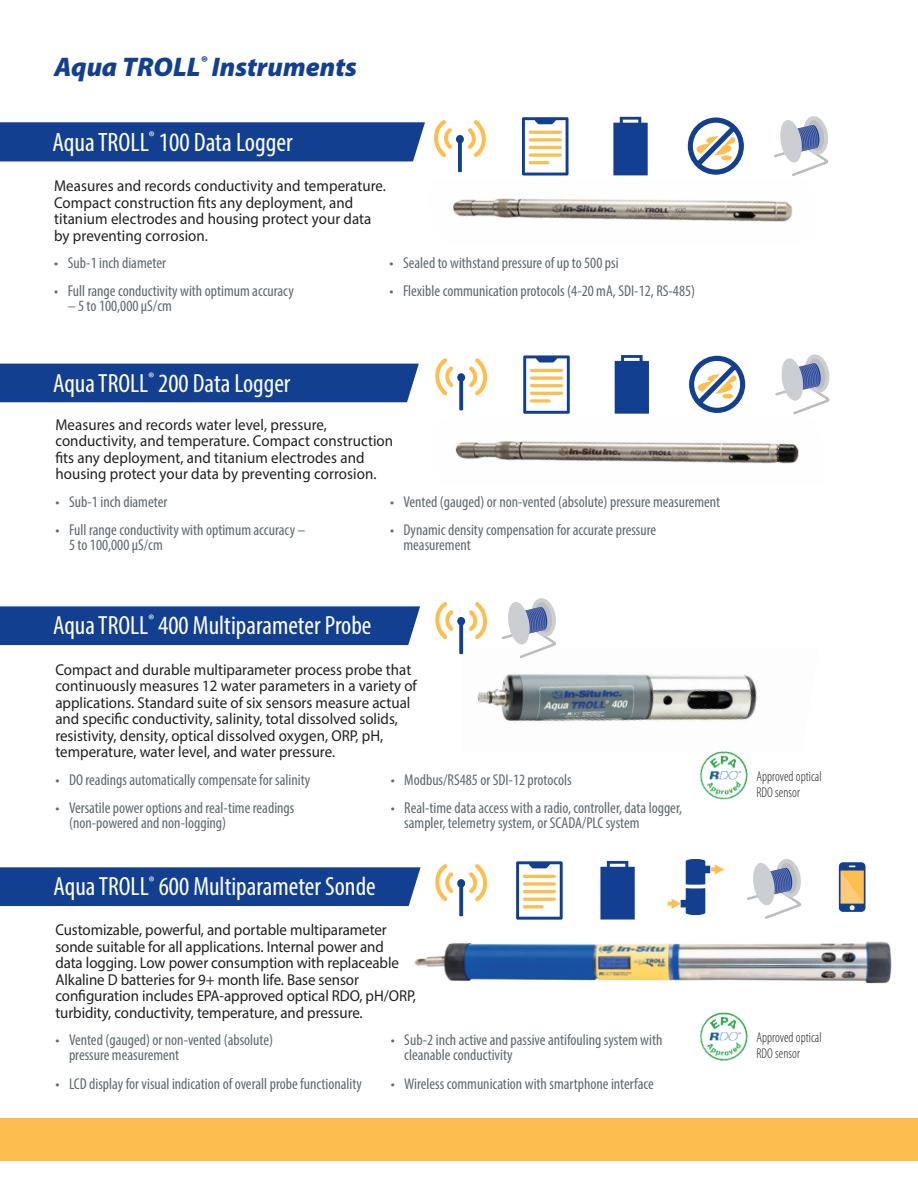
<style>
.page{position:relative;width:918px;height:1188px;background:#fff}
.page>*{position:absolute;margin:0;border:0;box-sizing:border-box;transform-origin:0 0}
.t1{font:italic 900 27px "Myriad Pro";color:#123f90}
.t2{font:condensed 26.7px "Myriad Pro";color:#fff}
.t3{font:condensed 26.4px "Myriad Pro";color:#fff}
.t4{font:15.75px/16.5px "Myriad Pro";color:#231f20;scale:.95 1}
.t5{font:condensed 15.75px/15px "Myriad Pro";color:#5f696f}
.t6{font:300 condensed 14.25px/15.8px "Myriad Pro";letter-spacing:.005em;color:#231f20;scale:.95 1}
</style>
<div class="page">
<div style="left:0;top:1119px;width:918px;height:42px;background:#fdbe4f"></div>
<img style="left:414px;top:941px;width:478px;height:43px">
<img style="left:461px;top:654px;width:296px;height:68px">
<svg style="left:502px;top:598px;width:55px;height:60px"></svg>
<svg style="left:747px;top:859px;width:54px;height:60px"></svg>
<svg style="left:774px;top:116px;width:55px;height:60px"></svg>
<svg style="left:434px;top:120px;width:52px;height:52px"></svg>
<svg style="left:435px;top:602px;width:52px;height:52px"></svg>
<div style="left:0;top:122px;width:425px;height:39px;background:#123f90"></div>
<img style="left:452px;top:198px;width:341px;height:24px">
<div style="left:0;top:867px;width:421px;height:39px;background:#123f90"></div>
<div style="left:0;top:364px;width:419px;height:38px;background:#123f90"></div>
<img style="left:455px;top:441px;width:344px;height:23px">
<div style="left:0;top:606px;width:420px;height:39px;background:#123f90"></div>
<svg style="left:839px;top:862px;width:26px;height:50px"></svg>
<svg style="left:668px;top:859px;width:56px;height:56px"></svg>
<svg style="left:688px;top:118px;width:56px;height:57px"></svg>
<svg style="left:522px;top:117px;width:47px;height:59px"></svg>
<svg style="left:613px;top:117px;width:35px;height:58px;background:#244e98"></svg>
<svg style="left:775px;top:354px;width:55px;height:61px"></svg>
<svg style="left:435px;top:358px;width:52px;height:53px"></svg>
<svg style="left:689px;top:356px;width:56px;height:57px"></svg>
<svg style="left:523px;top:355px;width:47px;height:59px"></svg>
<svg style="left:615px;top:355px;width:34px;height:59px;background:#224b97"></svg>
<svg style="left:435px;top:864px;width:52px;height:53px"></svg>
<svg style="left:516px;top:861px;width:47px;height:59px"></svg>
<svg style="left:600px;top:861px;width:35px;height:59px;background:#264f99"></svg>
<img style="left:709px;top:1012px;width:30px;height:6px">
<img style="left:699px;top:1018px;width:49px;height:43px">
<img style="left:708px;top:751px;width:31px;height:6px">
<img style="left:699px;top:757px;width:49px;height:43px">
<h1 class="t1" style="left:54px;top:51px;width:304px">Aqua TROLL<sup>®</sup> Instruments</h1>
<h2 class="t2" style="left:53px;top:126px;width:242px">Aqua TROLL<sup>®</sup> 100 Data Logger</h2>
<p class="t4" style="left:54px;top:178px;width:351px">Measures and records conductivity and temperature.<br>Compact construction fits any deployment, and titanium electrodes and housing protect your data by preventing corrosion.</p>
<p class="t5" style="left:54px;top:255px;width:113px">• Sub-1 inch diameter</p>
<p class="t5" style="left:54px;top:284px;width:241px">• Full range conductivity with optimum accuracy</p>
<p class="t5" style="left:68px;top:299px;width:106px">– 5 to 100,000 µS/cm</p>
<h3 class="t3" style="left:53px;top:367px;width:239px">Aqua TROLL<sup>®</sup> 200 Data Logger</h3>
<p class="t5" style="left:390px;top:255px;width:231px">• Sealed to withstand pressure of up to 500 psi</p>
<p class="t5" style="left:390px;top:284px;width:307px">• Flexible communication protocols (4-20 mA, SDI-12, RS-485)</p>
<p class="t4" style="left:55px;top:416px;width:357px">Measures and records water level, pressure, conductivity, and temperature. Compact construction fits any deployment, and titanium electrodes and housing protect your data by preventing corrosion.</p>
<p class="t5" style="left:56px;top:494px;width:113px">• Sub-1 inch diameter</p>
<p class="t5" style="left:69px;top:522px;width:238px;text-indent:-13px">• Full range conductivity with optimum accuracy –<br>5 to 100,000 µS/cm</p>
<p class="t5" style="left:390px;top:494px;width:332px">• Vented (gauged) or non-vented (absolute) pressure measurement</p>
<p class="t5" style="left:403px;top:522px;width:254px;text-indent:-13px">• Dynamic density compensation for accurate pressure measurement</p>
<h3 class="t3" style="left:53px;top:609px;width:320px">Aqua TROLL<sup>®</sup> 400 Multiparameter Probe</h3>
<p class="t4" style="left:55px;top:661px;width:382px">Compact and durable multiparameter process probe that continuously measures 12 water parameters in a variety of applications. Standard suite of six sensors measure actual and specific conductivity, salinity, total dissolved solids, resistivity, density, optical dissolved oxygen, ORP, pH, temperature, water level, and water pressure.</p>
<p class="t5" style="left:56px;top:772px;width:256px">• DO readings automatically compensate for salinity</p>
<p class="t5" style="left:69px;top:801px;width:227px;text-indent:-13px">• Versatile power options and real-time readings (non-powered and non-logging)</p>
<p class="t5" style="left:391px;top:772px;width:182px">• Modbus/RS485 or SDI-12 protocols</p>
<p class="t5" style="left:404px;top:801px;width:279px;text-indent:-13px">• Real-time data access with a radio, controller, data logger, sampler, telemetry system, or SCADA/PLC system</p>
<h3 class="t3" style="left:54px;top:871px;width:324px">Aqua TROLL<sup>®</sup> 600 Multiparameter Sonde</h3>
<p class="t4" style="left:55px;top:921px;width:381px">Customizable, powerful, and portable multiparameter sonde suitable for all applications. Internal power and<br>data logging. Low power consumption with replaceable Alkaline D batteries for 9+ month life. Base sensor configuration includes EPA-approved optical RDO, pH/ORP, turbidity, conductivity, temperature, and pressure.</p>
<p class="t5" style="left:69px;top:1032px;width:206px;text-indent:-13px">• Vented (gauged) or non-vented (absolute) pressure measurement</p>
<p class="t5" style="left:56px;top:1076px;width:308px">• LCD display for visual indication of overall probe functionality</p>
<p class="t5" style="left:404px;top:1032px;width:260px;text-indent:-13px">• Sub-2 inch active and passive antifouling system with cleanable conductivity</p>
<p class="t5" style="left:391px;top:1076px;width:265px">• Wireless communication with smartphone interface</p>
<p class="t6" style="left:756px;top:769px;width:70px">Approved optical<br>RDO sensor</p>
<p class="t6" style="left:756px;top:1030px;width:70px">Approved optical<br>RDO sensor</p>
</div>
